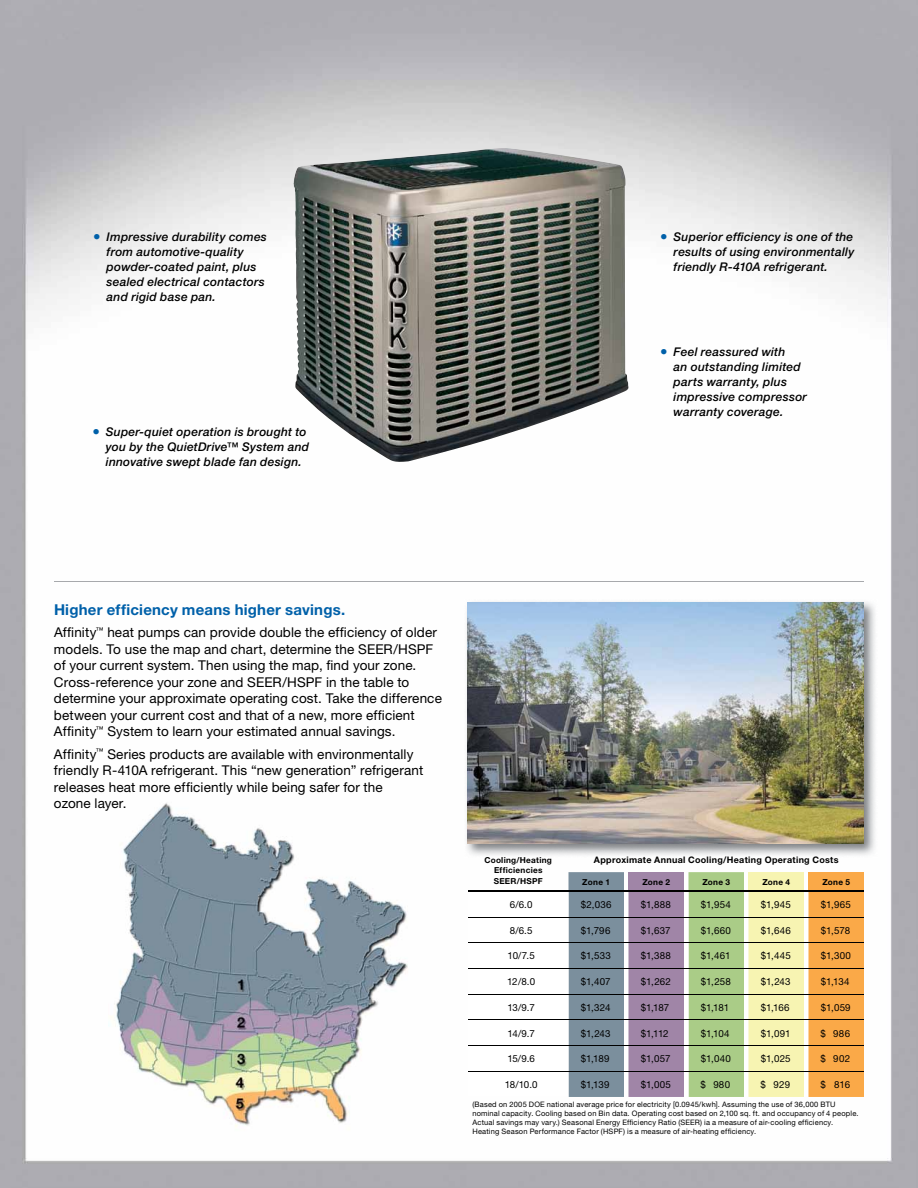
<style>
.page{position:relative;width:918px;height:1188px;background:#fff}
.page>*{position:absolute;margin:0;border:0;box-sizing:border-box;transform-origin:0 0}
.t1{font:700 15px "Helvetica Neue";letter-spacing:.015em;color:#0060a9}
.t2{font:13.5px/16.5px "Helvetica Neue";letter-spacing:.01em;color:#000}
.t3{font:italic 500 12px/15px "Helvetica Neue";letter-spacing:.02em;color:#000}
.t4{font:9.75px "Helvetica Neue";letter-spacing:.02em;color:#000}
.t5{font:700 9px "Helvetica Neue";letter-spacing:.03em;color:#000}
.t6{font:700 8.25px/10.5px "Helvetica Neue";letter-spacing:.03em;color:#000;text-align:center}
.t7{font:7.5px/9px "Helvetica Neue";letter-spacing:.025em;color:#000}
.s1{font-size:15px;color:#0060a9}
</style>
<div class="page">
<img style="left:0;top:0;width:918px;height:1188px">
<hr style="left:54px;top:581px;width:810px;height:1px;background:#a7a9ac">
<img style="left:465px;top:599px;width:412px;height:258px">
<img style="left:468px;top:603px;width:396px;height:241px">
<img style="left:293px;top:148px;width:335px;height:314px">
<img style="left:108px;top:796px;width:304px;height:338px">
<svg style="left:468px;top:872px;width:100px;height:225px"></svg>
<hr style="left:468px;top:917px;width:100px;height:1px;background:#000">
<hr style="left:468px;top:942px;width:100px;height:1px;background:#000">
<hr style="left:468px;top:968px;width:100px;height:1px;background:#000">
<hr style="left:468px;top:994px;width:100px;height:1px;background:#000">
<hr style="left:468px;top:1019px;width:100px;height:1px;background:#000">
<hr style="left:468px;top:1045px;width:100px;height:1px;background:#000">
<hr style="left:468px;top:1071px;width:100px;height:1px;background:#000">
<svg style="left:568px;top:872px;width:296px;height:225px;background:#beb494"></svg>
<hr style="left:568px;top:891px;width:56px;height:1px;background:#000">
<hr style="left:628px;top:891px;width:56px;height:1px;background:#000">
<hr style="left:688px;top:891px;width:56px;height:1px;background:#000">
<hr style="left:748px;top:891px;width:56px;height:1px;background:#000">
<hr style="left:808px;top:891px;width:56px;height:1px;background:#000">
<hr style="left:468px;top:891px;width:100px;height:1px;background:#000">
<p class="t3" style="left:107px;top:229px;width:162px;text-indent:-14px"><span class="s1">•</span> Impressive durability comes from automotive-quality powder-coated paint, plus sealed electrical contactors and rigid base pan.</p>
<p class="t3" style="left:106px;top:424px;width:205px;text-indent:-14px"><span class="s1">•</span> Super-quiet operation is brought to you by the QuietDrive™ System and innovative swept blade fan design.</p>
<p class="t3" style="left:674px;top:229px;width:182px;text-align:justify;text-indent:-14px"><span class="s1">•</span> Superior efficiency is one of the results of using environmentally friendly R-410A refrigerant.</p>
<p class="t3" style="left:674px;top:345px;width:135px;text-indent:-14px"><span class="s1">•</span> Feel reassured with<br>an outstanding limited parts warranty, plus impressive compressor warranty coverage.</p>
<p class="t1" style="left:54px;top:600px;width:293px">Higher efficiency means higher savings.</p>
<p class="t2" style="left:54px;top:624px;width:389px">Affinity<sup>™</sup> heat pumps can provide double the efficiency of older models. To use the map and chart, determine the SEER/HSPF of your current system. Then using the map, find your zone.<br>Cross-reference your zone and SEER/HSPF in the table to determine your approximate operating cost. Take the difference between your current cost and that of a new, more efficient Affinity<sup>™</sup> System to learn your estimated annual savings.</p>
<p class="t2" style="left:54px;top:745px;width:371px">Affinity<sup>™</sup> Series products are available with environmentally friendly R-410A refrigerant. This “new generation” refrigerant releases heat more efficiently while being safer for the<br>ozone layer.</p>
<p class="t6" style="left:484px;top:854px;width:69px">Cooling/Heating<br>Efficiencies<br>SEER/HSPF</p>
<p class="t5" style="left:594px;top:854px;width:246px">Approximate Annual Cooling/Heating Operating Costs</p>
<p class="t6" style="left:582px;top:876px;width:29px">Zone 1</p>
<p class="t6" style="left:642px;top:876px;width:29px">Zone 2</p>
<p class="t6" style="left:702px;top:876px;width:29px">Zone 3</p>
<p class="t6" style="left:762px;top:876px;width:29px">Zone 4</p>
<p class="t6" style="left:822px;top:876px;width:29px">Zone 5</p>
<p class="t4" style="left:510px;top:899px;width:24px">6/6.0</p>
<p class="t4" style="left:581px;top:899px;width:32px">$2,036</p>
<p class="t4" style="left:641px;top:899px;width:32px">$1,888</p>
<p class="t4" style="left:701px;top:899px;width:31px">$1,954</p>
<p class="t4" style="left:761px;top:899px;width:31px">$1,945</p>
<p class="t4" style="left:821px;top:899px;width:32px">$1,965</p>
<p class="t4" style="left:510px;top:924px;width:24px">8/6.5</p>
<p class="t4" style="left:581px;top:924px;width:31px">$1,796</p>
<p class="t4" style="left:641px;top:924px;width:31px">$1,637</p>
<p class="t4" style="left:701px;top:924px;width:32px">$1,660</p>
<p class="t4" style="left:761px;top:924px;width:31px">$1,646</p>
<p class="t4" style="left:821px;top:924px;width:31px">$1,578</p>
<p class="t4" style="left:508px;top:950px;width:29px">10/7.5</p>
<p class="t4" style="left:581px;top:950px;width:31px">$1,533</p>
<p class="t4" style="left:641px;top:950px;width:32px">$1,388</p>
<p class="t4" style="left:701px;top:950px;width:31px">$1,461</p>
<p class="t4" style="left:761px;top:950px;width:31px">$1,445</p>
<p class="t4" style="left:821px;top:950px;width:32px">$1,300</p>
<p class="t4" style="left:507px;top:976px;width:29px">12/8.0</p>
<p class="t4" style="left:581px;top:976px;width:31px">$1,407</p>
<p class="t4" style="left:641px;top:976px;width:31px">$1,262</p>
<p class="t4" style="left:701px;top:976px;width:31px">$1,258</p>
<p class="t4" style="left:761px;top:976px;width:31px">$1,243</p>
<p class="t4" style="left:821px;top:976px;width:30px">$1,134</p>
<p class="t4" style="left:507px;top:1002px;width:29px">13/9.7</p>
<p class="t4" style="left:581px;top:1002px;width:31px">$1,324</p>
<p class="t4" style="left:641px;top:1002px;width:30px">$1,187</p>
<p class="t4" style="left:701px;top:1002px;width:30px">$1,181</p>
<p class="t4" style="left:761px;top:1002px;width:30px">$1,166</p>
<p class="t4" style="left:821px;top:1002px;width:31px">$1,059</p>
<p class="t4" style="left:508px;top:1027px;width:29px">14/9.7</p>
<p class="t4" style="left:581px;top:1027px;width:31px">$1,243</p>
<p class="t4" style="left:641px;top:1027px;width:29px">$1,112</p>
<p class="t4" style="left:701px;top:1027px;width:30px">$1,104</p>
<p class="t4" style="left:761px;top:1027px;width:31px">$1,091</p>
<p class="t4" style="left:820px;top:1027px;width:31px">$ 986</p>
<p class="t4" style="left:507px;top:1053px;width:29px">15/9.6</p>
<p class="t4" style="left:581px;top:1053px;width:30px">$1,189</p>
<p class="t4" style="left:641px;top:1053px;width:31px">$1,057</p>
<p class="t4" style="left:701px;top:1053px;width:31px">$1,040</p>
<p class="t4" style="left:761px;top:1053px;width:31px">$1,025</p>
<p class="t4" style="left:820px;top:1053px;width:31px">$ 902</p>
<p class="t4" style="left:505px;top:1079px;width:34px">18/10.0</p>
<p class="t4" style="left:581px;top:1079px;width:30px">$1,139</p>
<p class="t4" style="left:641px;top:1079px;width:32px">$1,005</p>
<p class="t4" style="left:700px;top:1079px;width:31px">$ 980</p>
<p class="t4" style="left:760px;top:1079px;width:31px">$ 929</p>
<p class="t4" style="left:820px;top:1079px;width:31px">$ 816</p>
<p class="t7" style="left:472px;top:1100px;width:388px">(Based on 2005 DOE national average price for electricity [0.0945/kwh]. Assuming the use of 36,000 BTU nominal capacity. Cooling based on Bin data. Operating cost based on 2,100 sq. ft. and occupancy of 4 people.<br>Actual savings may vary.) Seasonal Energy Efficiency Ratio (SEER) ia a measure of air-cooling efficiency.<br>Heating Season Performance Factor (HSPF) is a measure of air-heating efficiency.</p>
</div>
